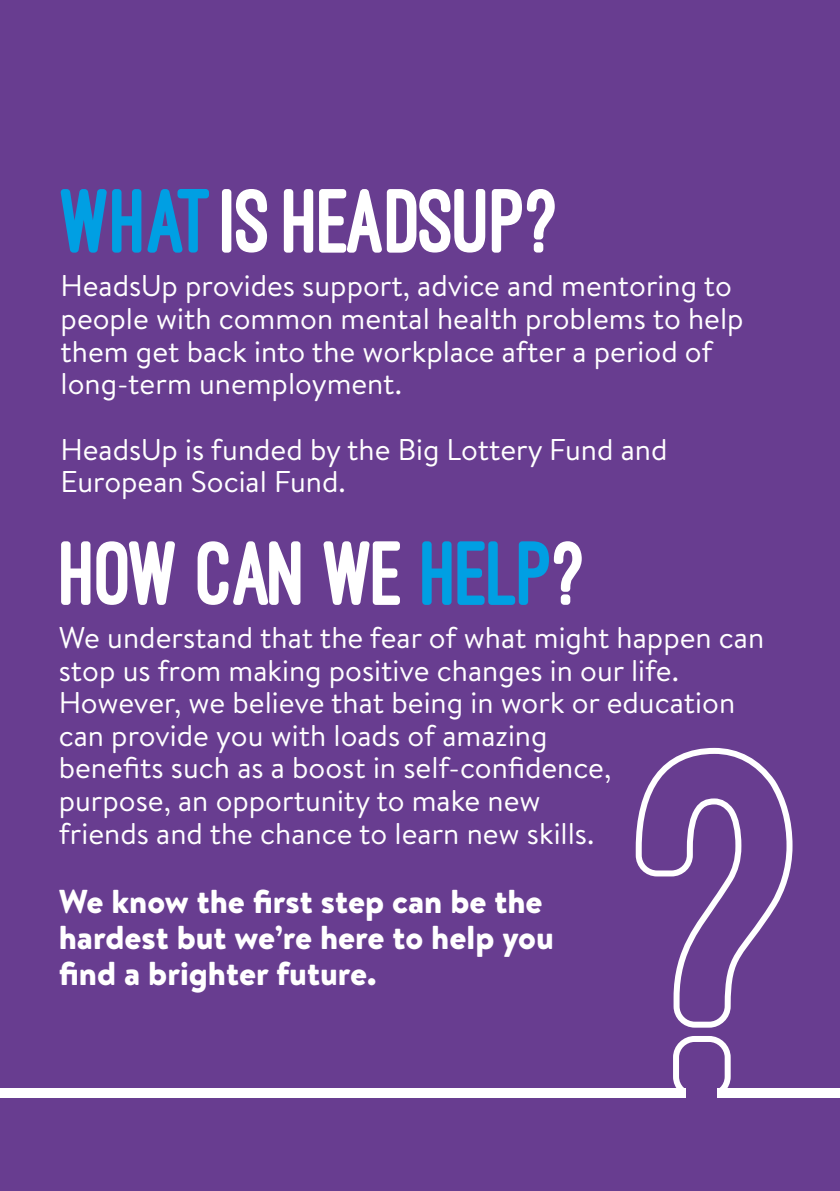
<style>
.page{position:relative;width:840px;height:1191px;background:#fff}
.page>*{position:absolute;margin:0;border:0;box-sizing:border-box;transform-origin:0 0}
.t1{font:800 94.2px "Ostrich Sans";letter-spacing:-.02em;color:#fff}
.t2{font:900 33.2px/36px "Brandon Text";color:#fff}
.t3{font:30px/32.6px "Brandon Text";color:#fff}
.s1{color:#009fe3}
</style>
<div class="page">
<div style="left:0;top:0;width:839px;height:1191px;background:#683d90"></div>
<div style="left:0;top:1088px;width:839px;height:10px;background:#fff"></div>
<svg style="left:635px;top:747px;width:158px;height:351px"></svg>
<div style="left:686px;top:1077px;width:30px;height:27px;background:#683d90"></div>
<h1 class="t1" style="left:61px;top:171px;width:500px"><span class="s1">WHAT</span>ISHEADSUP?</h1>
<p class="t3" style="left:61px;top:269px;width:684px">HeadsUp provides support, advice and mentoring to people with common mental health problems to help them get back into the workplace after a period of long-term unemployment.</p>
<p class="t3" style="left:61px;top:432px;width:608px">HeadsUp is funded by the Big Lottery Fund and<br>European Social Fund.</p>
<h1 class="t1" style="left:61px;top:523px;width:527px">HOW CAN WE <span class="s1">HELP</span>?</h1>
<p class="t3" style="left:59px;top:620px;width:706px">We understand that the fear of what might happen can stop us from making positive changes in our life.<br>However, we believe that being in work or education can provide you with loads of amazing<br>benefits such as a boost in self-confidence,<br>purpose, an opportunity to make new<br>friends and the chance to learn new skills.</p>
<p class="t2" style="left:59px;top:882px;width:496px">We know the first step can be the hardest but we’re here to help you find a brighter future.</p>
</div>
